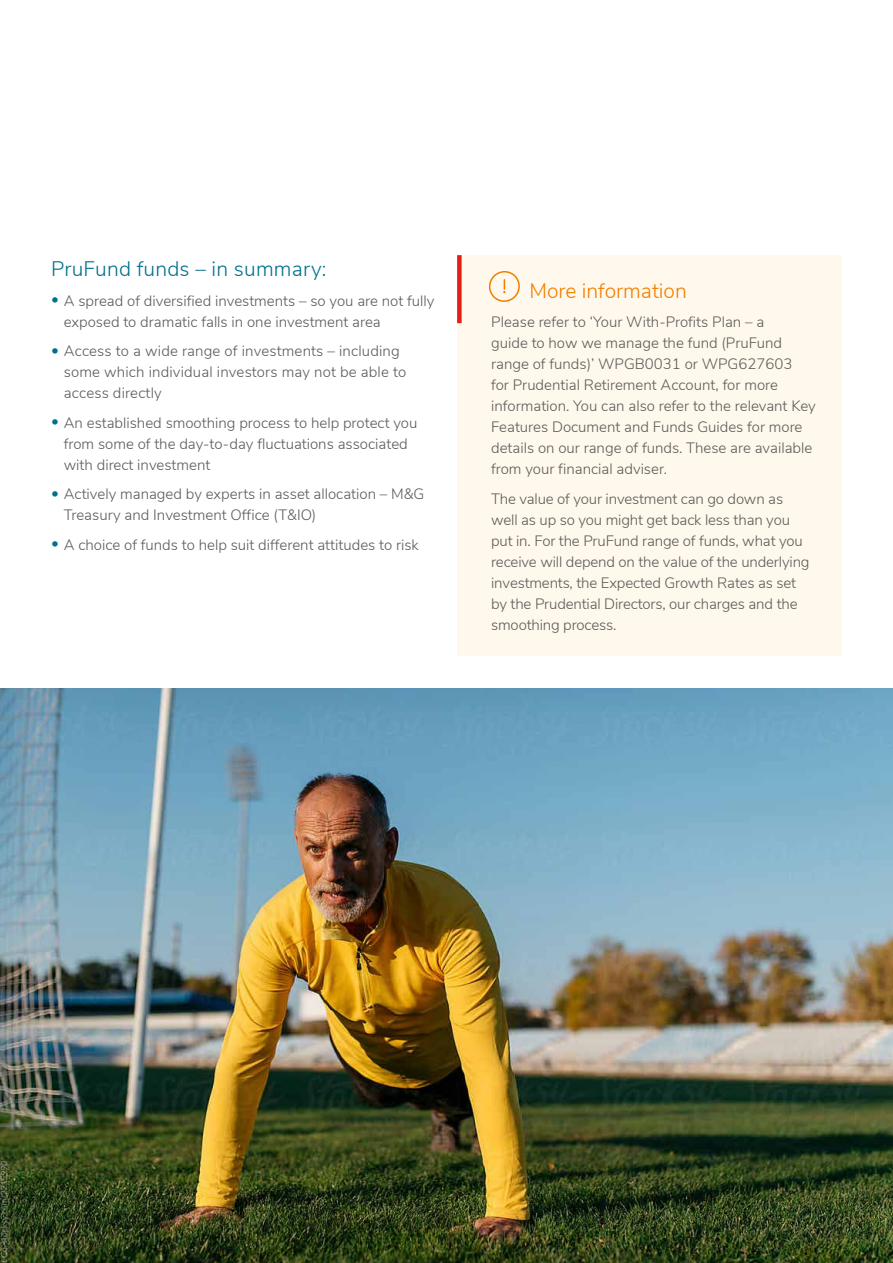
<style>
.page{position:relative;width:893px;height:1263px;background:#fff}
.page>*{position:absolute;margin:0;border:0;box-sizing:border-box;transform-origin:0 0}
.t1{font:300 21px "Nunito Sans";letter-spacing:.01em;color:#00718d}
.t2{font:300 21px "Nunito Sans";color:#f07f00}
.t3{font:300 15px/21px "Nunito Sans";color:#5b5857}
.s1{color:#00718d}
</style>
<div class="page">
<div style="left:457px;top:255px;width:385px;height:400px;background:#fff8ec"></div>
<svg style="left:489px;top:271px;width:31px;height:31px"></svg>
<div style="left:457px;top:255px;width:5px;height:68px;background:#e41f13"></div>
<img style="left:0;top:689px;width:893px;height:574px">
<h1 class="t1" style="left:51px;top:254px;width:277px">PruFund funds – in summary:</h1>
<p class="t3" style="left:64px;top:289px;width:372px;text-indent:-13px"><span class="s1">•</span> A spread of diversified investments – so you are not fully exposed to dramatic falls in one investment area</p>
<p class="t3" style="left:64px;top:340px;width:344px;text-indent:-13px"><span class="s1">•</span> Access to a wide range of investments – including some which individual investors may not be able to access directly</p>
<p class="t3" style="left:64px;top:411px;width:355px;text-indent:-13px"><span class="s1">•</span> An established smoothing process to help protect you from some of the day-to-day fluctuations associated with direct investment</p>
<p class="t3" style="left:64px;top:483px;width:362px;text-indent:-13px"><span class="s1">•</span> Actively managed by experts in asset allocation – M&amp;G<br>Treasury and Investment Office (T&amp;IO)</p>
<p class="t3" style="left:51px;top:533px;width:369px"><span class="s1">•</span> A choice of funds to help suit different attitudes to risk</p>
<h1 class="t2" style="left:529px;top:275px;width:159px">More information</h1>
<p class="t3" style="left:491px;top:310px;width:326px">Please refer to ‘Your With-Profits Plan – a<br>guide to how we manage the fund (PruFund range of funds)’ WPGB0031 or WPG627603<br>for Prudential Retirement Account, for more information. You can also refer to the relevant Key Features Document and Funds Guides for more details on our range of funds. These are available from your financial adviser.</p>
<p class="t3" style="left:491px;top:487px;width:320px">The value of your investment can go down as well as up so you might get back less than you put in. For the PruFund range of funds, what you receive will depend on the value of the underlying investments, the Expected Growth Rates as set by the Prudential Directors, our charges and the smoothing process.</p>
</div>
